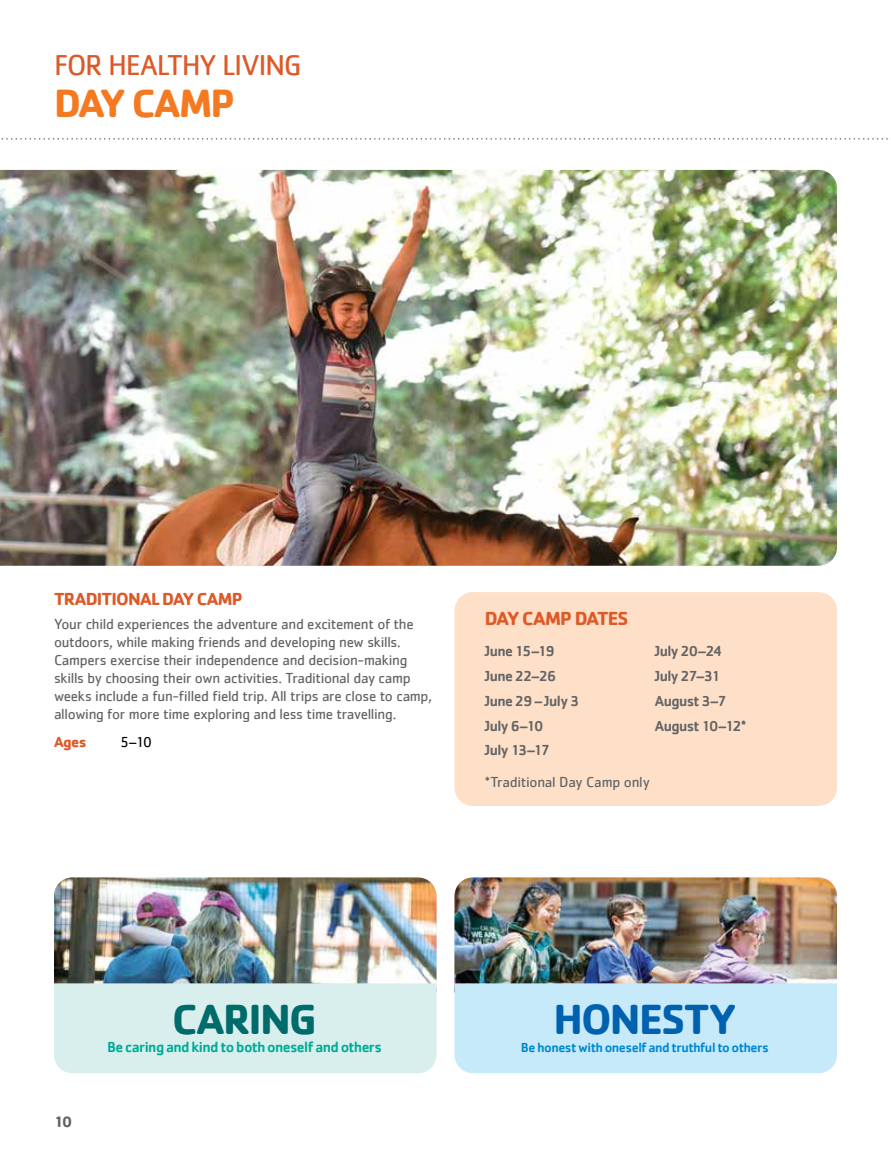
<style>
.page{position:relative;width:891px;height:1161px;background:#fff}
.page>*{position:absolute;margin:0;border:0;box-sizing:border-box;transform-origin:0 0}
.t1{font:700 43.5px "Cachet";letter-spacing:-.04em;color:#0061af}
.t2{font:700 43.5px "Cachet";letter-spacing:-.04em;color:#006b6b}
.t3{font:700 40.8px "Cachet";letter-spacing:-.05em;color:#f47920}
.t4{font:29.7px "Cachet";letter-spacing:-.045em;color:#dd5928}
.t5{font:700 19.5px "Cachet";letter-spacing:-.05em;color:#dd5928}
.t6{font:700 18px "Cachet";letter-spacing:-.045em;color:#dd5928}
.t7{font:700 15.75px "Cachet";color:#636466}
.t8{font:15px/18px "Cachet";letter-spacing:-.02em;color:#636466}
.t9{font:500 15px/24.8px "Cachet";letter-spacing:-.035em;color:#636466}
.t10{font:500 15px "Cachet";letter-spacing:-.035em;color:#00ab95}
.t11{font:700 15px "Cachet";color:#dd5928}
.t12{font:15px "Cachet";color:#000}
.t13{font:500 13.5px "Cachet";letter-spacing:-.03em;color:#0089cf}
</style>
<div class="page">
<svg style="left:1px;top:138px;width:887px;height:2px"></svg>
<div style="left:454px;top:592px;width:383px;height:214px;background:#fee0c8;border-radius:18px"></div>
<img style="left:54px;top:878px;width:382px;height:105px">
<img style="left:454px;top:878px;width:383px;height:115px">
<div style="left:54px;top:983px;width:382px;height:90px;background:#d8efee"></div>
<div style="left:455px;top:983px;width:382px;height:90px;background:#c7eafb"></div>
<img style="left:0;top:170px;width:837px;height:396px">
<h3 class="t4" style="left:54px;top:47px;width:249px">FOR HEALTHY LIVING</h3>
<h2 class="t3" style="left:54px;top:77px;width:183px">DAY CAMP</h2>
<p class="t6" style="left:54px;top:587px;width:190px">TRADITIONAL DAY CAMP</p>
<p class="t8" style="left:54px;top:615px;width:379px">Your child experiences the adventure and excitement of the outdoors, while making friends and developing new skills.<br>Campers exercise their independence and decision-making skills by choosing their own activities. Traditional day camp weeks include a fun-filled field trip. All trips are close to camp, allowing for more time exploring and less time travelling.</p>
<p class="t11" style="left:54px;top:733px;width:34px">Ages</p>
<p class="t12" style="left:120px;top:734px;width:34px">5–10</p>
<h3 class="t5" style="left:485px;top:606px;width:145px">DAY CAMP DATES</h3>
<p class="t9" style="left:485px;top:639px;width:96px">June 15–19<br>June 22–26<br>June 29 – July 3<br>July 6–10<br>July 13–17</p>
<p class="t9" style="left:655px;top:639px;width:93px">July 20–24<br>July 27–31<br>August 3–7<br>August 10–12*</p>
<p class="t8" style="left:485px;top:773px;width:166px">*Traditional Day Camp only</p>
<p class="t7" style="left:54px;top:1111px;width:20px">10</p>
<h1 class="t2" style="left:172px;top:992px;width:146px">CARING</h1>
<p class="t10" style="left:107px;top:1038px;width:276px">Be caring and kind to both oneself and others</p>
<h1 class="t1" style="left:553px;top:992px;width:185px">HONESTY</h1>
<p class="t13" style="left:521px;top:1040px;width:250px">Be honest with oneself and truthful to others</p>
</div>
